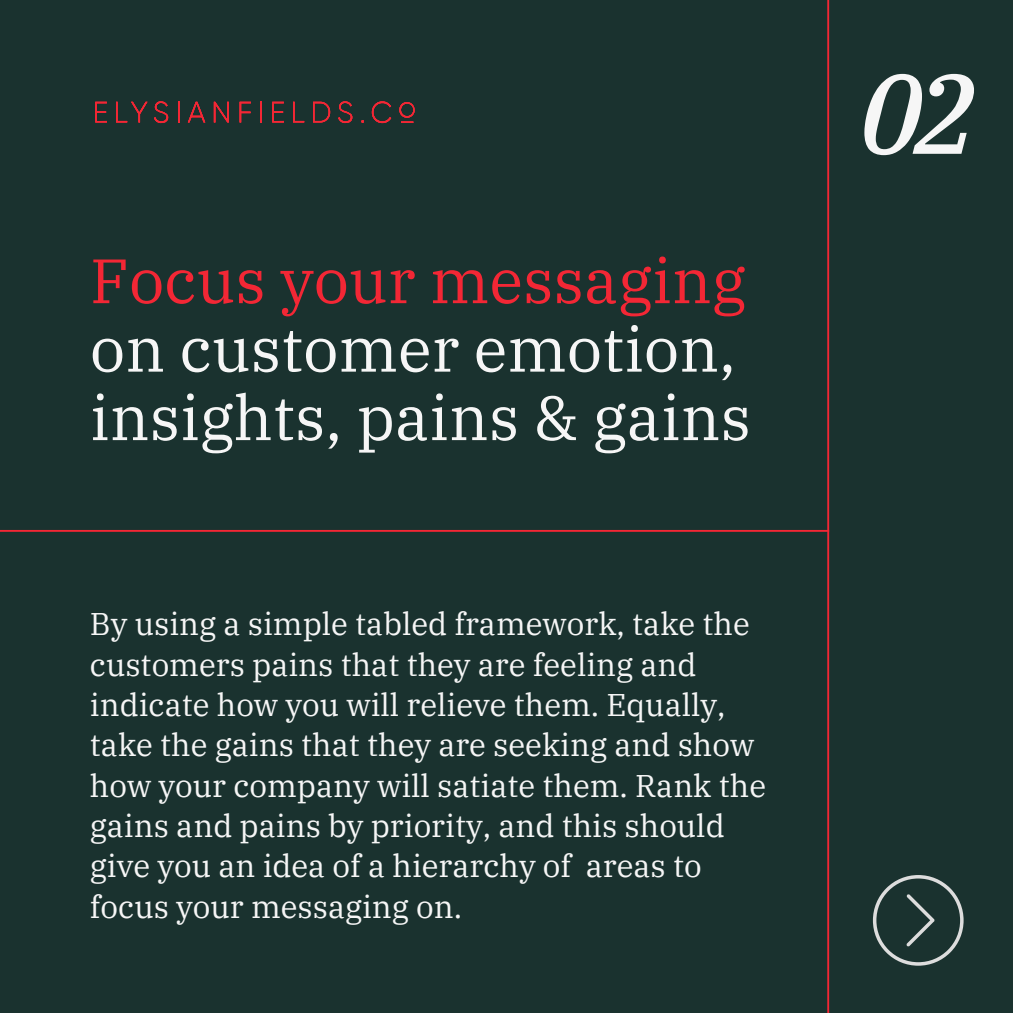
<style>
.page{position:relative;width:1013px;height:1013px;background:#fff}
.page>*{position:absolute;margin:0;border:0;box-sizing:border-box;transform-origin:0 0}
.t1{font:italic 500 112.5px "IBM Plex Serif";color:#f6f6f6}
.t2{font:62.5px/68.5px "IBM Plex Serif";color:#f6f6f6}
.t3{font:31.25px/40.2px "IBM Plex Serif";color:#f6f6f6}
.s1{color:#f32735}
</style>
<div class="page">
<div style="left:0;top:0;width:1012px;height:1012px;background:#1a322f"></div>
<hr style="left:827px;top:0;width:2px;height:1012px;background:#f32735">
<hr style="left:0;top:530px;width:829px;height:2px;background:#f32735">
<svg style="left:872px;top:875px;width:91px;height:90px"></svg>
<svg style="left:95px;top:102px;width:12px;height:20px"></svg>
<svg style="left:116px;top:102px;width:31px;height:20px"></svg>
<svg style="left:154px;top:101px;width:14px;height:22px"></svg>
<svg style="left:178px;top:102px;width:1px;height:20px"></svg>
<svg style="left:188px;top:102px;width:17px;height:20px"></svg>
<svg style="left:214px;top:102px;width:15px;height:20px"></svg>
<svg style="left:240px;top:102px;width:11px;height:20px"></svg>
<svg style="left:260px;top:102px;width:1px;height:20px"></svg>
<svg style="left:272px;top:102px;width:12px;height:20px"></svg>
<svg style="left:293px;top:102px;width:11px;height:20px"></svg>
<svg style="left:313px;top:102px;width:17px;height:20px"></svg>
<svg style="left:338px;top:101px;width:14px;height:22px"></svg>
<svg style="left:372px;top:101px;width:19px;height:22px"></svg>
<svg style="left:399px;top:102px;width:16px;height:21px"></svg>
<p class="t2" style="left:90px;top:245px;width:662px"><span class="s1">Focus your messaging </span>on customer emotion, insights, pains &amp; gains</p>
<p class="t3" style="left:90px;top:603px;width:677px">By using a simple tabled framework, take the customers pains that they are feeling and indicate how you will relieve them. Equally, take the gains that they are seeking and show how your company will satiate them. Rank the gains and pains by priority, and this should give you an idea of a hierarchy of areas to focus your messaging on.</p>
<p class="t1" style="left:859px;top:38px;width:118px">02</p>
</div>
